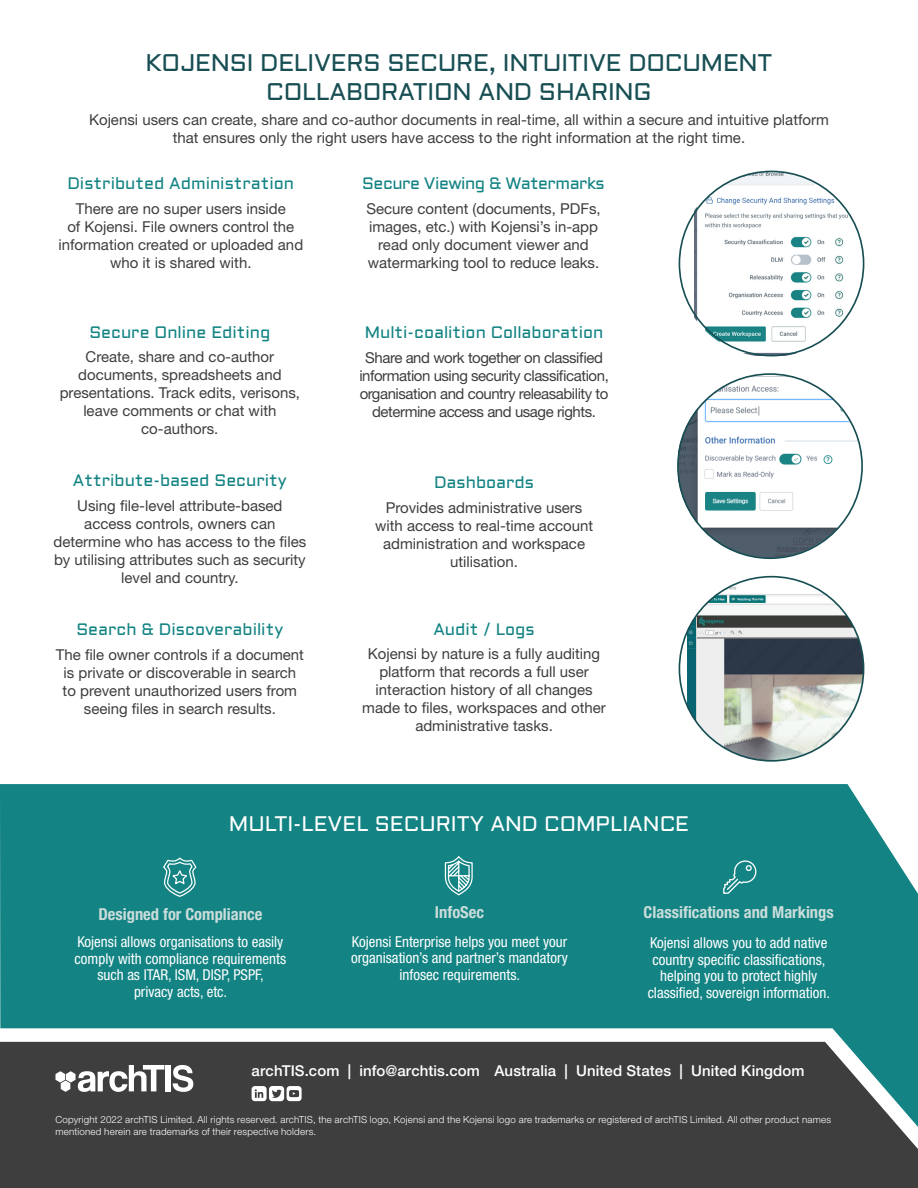
<style>
.page{position:relative;width:918px;height:1188px;background:#fff}
.page>*{position:absolute;margin:0;border:0;box-sizing:border-box;transform-origin:0 0}
.archTIS_Body_Header{font:24px/28.5px "Aldrich";letter-spacing:-.01em;color:#174e53;text-align:center}
.archTIS_Body_Header-2{font:21px "Aldrich";color:#fff}
.archTIS_sidebar_subh{font:16.5px "Aldrich";color:#138383}
.archTIS_sidebar_subh-2{font:700 condensed 16.5px "Helvetica Neue LT Std";color:#cadddb}
.archTIS_Body{font:16.5px "Aldrich";color:#138383}
.archTIS_Subhead{font:16.5px "Aldrich";color:#138383}
.archTIS_sidebar_subh-3{font:16.5px "Aldrich";letter-spacing:-.03em;color:#138383}
.archTIS_sidebar_subh-4{font:15px/18px "Helvetica Neue LT Std";color:#3e3e3f;text-align:center}
.PLAIN{font:15px/18px "Helvetica Neue LT Std";color:#3e3e3f;text-align:center}
.archTIS_Body-2{font:15px/18px "Helvetica Neue LT Std";color:#3e3e3f;text-align:center}
.PLAIN-2{font:condensed 15px/16.5px "Helvetica Neue LT Std";color:#fff;text-align:center}
.archTIS_Body-3{font:15px/18px "Helvetica Neue LT Std";letter-spacing:-.03em;color:#3e3e3f;text-align:center}
.archTIS_Body-4{font:condensed 15px/16.5px "Helvetica Neue LT Std";color:#fff;text-align:center}
.archTIS_sidebar_body{font:500 15px "Helvetica Neue LT Std";letter-spacing:.005em;color:#fff}
.archTIS_sidebar_body-2{font:300 9.75px/12px "Helvetica Neue LT Std";letter-spacing:.02em;color:#fff}
</style>
<div class="page">
<div style="left:0;top:784px;width:918px;height:244px;background:#138383"></div>
<svg style="left:0;top:1028px;width:918px;height:14px"></svg>
<div style="left:0;top:1042px;width:918px;height:146px;background:#3e3e3f"></div>
<svg style="left:55px;top:1065px;width:109px;height:27px"></svg>
<div style="left:165px;top:1065px;width:6px;height:26px;background:#fff"></div>
<svg style="left:173px;top:1065px;width:20px;height:27px"></svg>
<svg style="left:252px;top:1086px;width:50px;height:15px"></svg>
<img style="left:694px;top:172px;width:168px;height:184px">
<img style="left:687px;top:584px;width:177px;height:177px">
<img style="left:679px;top:375px;width:182px;height:183px">
<svg style="left:162px;top:858px;width:35px;height:40px"></svg>
<svg style="left:444px;top:857px;width:29px;height:39px"></svg>
<svg style="left:722px;top:858px;width:37px;height:37px"></svg>
<p class="archTIS_Body_Header" style="left:145px;top:49px;width:629px">KOJENSI DELIVERS SECURE, INTUITIVE DOCUMENT<br>COLLABORATION AND SHARING</p>
<p class="archTIS_Body-2" style="left:89px;top:110px;width:741px">Kojensi users can create, share and co-author documents in real-time, all within a secure and intuitive platform that ensures only the right users have access to the right information at the right time.</p>
<p class="archTIS_Subhead" style="left:67px;top:172px;width:228px">Distributed Administration</p>
<p class="PLAIN" style="left:58px;top:199px;width:246px">There are no super users inside<br>of Kojensi. File owners control the information created or uploaded and who it is shared with.</p>
<p class="archTIS_sidebar_subh" style="left:89px;top:321px;width:182px">Secure Online Editing</p>
<p class="PLAIN" style="left:60px;top:348px;width:242px">Create, share and co-author documents, spreadsheets and presentations. Track edits, verisons, leave comments or chat with co-authors.</p>
<p class="archTIS_sidebar_subh" style="left:73px;top:469px;width:215px">Attribute-based Security</p>
<p class="archTIS_sidebar_subh-4" style="left:54px;top:496px;width:254px">Using file-level attribute-based access controls, owners can determine who has access to the files by utilising attributes such as security level and country.</p>
<p class="archTIS_sidebar_subh" style="left:76px;top:618px;width:208px">Search &amp; Discoverability</p>
<p class="PLAIN" style="left:56px;top:645px;width:250px">The file owner controls if a document is private or discoverable in search to prevent unauthorized users from seeing files in search results.</p>
<p class="archTIS_sidebar_subh-3" style="left:362px;top:172px;width:244px">Secure Viewing &amp; Watermarks</p>
<p class="archTIS_Body-2" style="left:366px;top:199px;width:236px">Secure content (documents, PDFs, images, etc.) with Kojensi’s in-app read only document viewer and watermarking tool to reduce leaks.</p>
<p class="archTIS_Body" style="left:365px;top:321px;width:240px">Multi-coalition Collaboration</p>
<p class="archTIS_Body-3" style="left:359px;top:348px;width:251px">Share and work together on classified information using security classification, organisation and country releasability to determine access and usage rights.</p>
<p class="archTIS_sidebar_subh" style="left:434px;top:471px;width:102px">Dashboards</p>
<p class="archTIS_sidebar_subh-4" style="left:375px;top:498px;width:220px">Provides administrative users with access to real-time account administration and workspace utilisation.</p>
<p class="archTIS_sidebar_subh" style="left:433px;top:617px;width:103px">Audit / Logs</p>
<p class="archTIS_sidebar_subh-4" style="left:362px;top:645px;width:245px">Kojensi by nature is a fully auditing platform that records a full user interaction history of all changes made to files, workspaces and other administrative tasks.</p>
<p class="archTIS_Body_Header-2" style="left:229px;top:809px;width:462px">MULTI-LEVEL SECURITY AND COMPLIANCE</p>
<p class="archTIS_sidebar_subh-2" style="left:98px;top:904px;width:165px">Designed for Compliance</p>
<p class="archTIS_sidebar_subh-2" style="left:435px;top:903px;width:51px">InfoSec</p>
<p class="archTIS_sidebar_subh-2" style="left:644px;top:903px;width:192px">Classifications and Markings</p>
<p class="PLAIN-2" style="left:351px;top:933px;width:218px">Kojensi Enterprise helps you meet your organisation’s and partner’s mandatory infosec requirements.</p>
<p class="PLAIN-2" style="left:650px;top:934px;width:179px">Kojensi allows you to add native</p>
<p class="archTIS_Body-4" style="left:75px;top:933px;width:213px">Kojensi allows organisations to easily comply with compliance requirements such as ITAR, ISM, DISP, PSPF,<br>privacy acts, etc.</p>
<p class="PLAIN-2" style="left:653px;top:951px;width:174px">country specific classifications,</p>
<p class="PLAIN-2" style="left:660px;top:967px;width:159px">helping you to protect highly</p>
<p class="PLAIN-2" style="left:648px;top:984px;width:184px">classified, sovereign information.</p>
<p class="archTIS_sidebar_body" style="left:252px;top:1062px;width:230px">archTIS.com | info@archtis.com</p>
<p class="archTIS_sidebar_body-2" style="left:56px;top:1113px;width:777px">Copyright 2022 archTIS Limited. All rights reserved. archTIS, the archTIS logo, Kojensi and the Kojensi logo are trademarks or registered of archTIS Limited. All other product names mentioned herein are trademarks of their respective holders.</p>
<p class="archTIS_sidebar_body" style="left:495px;top:1062px;width:311px">Australia | United States | United Kingdom</p>
</div>
